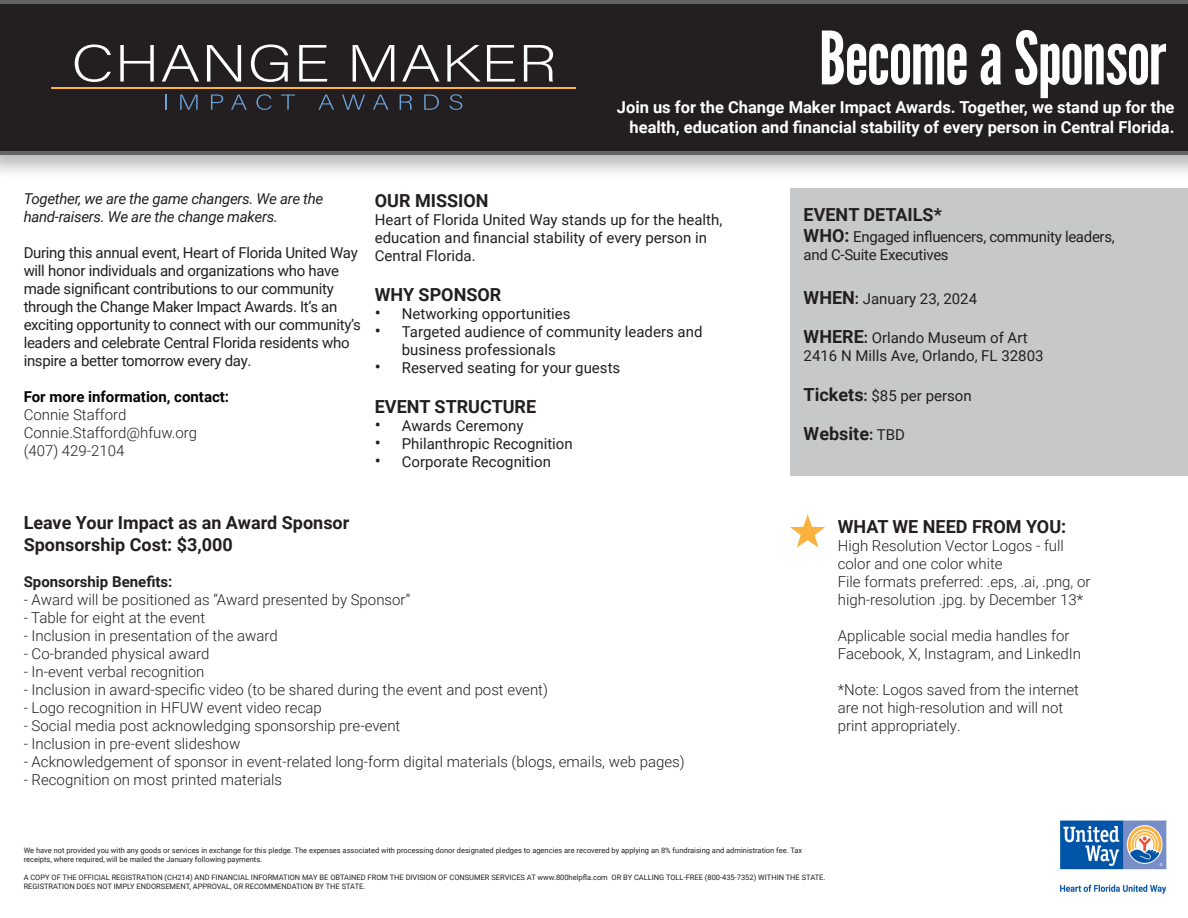
<style>
.page{position:relative;width:1188px;height:918px;background:#fff}
.page>*{position:absolute;margin:0;border:0;box-sizing:border-box;transform-origin:0 0}
.t1{font:73.2px "League Gothic";color:#fff}
.t2{font:700 18px "Roboto";color:#231f20}
.t3{font:700 16.5px/19.8px "Roboto";color:#fff;text-align:right}
.t4{font:300 15px/18px "Roboto";color:#231f20}
.t5{font:15px/18px "Roboto";color:#231f20}
.t6{font:15px/18px "Roboto";letter-spacing:-.02em;color:#231f20}
.t7{font:italic 15px "Roboto";letter-spacing:-.02em;color:#231f20}
.t8{font:700 15px "Roboto";color:#040503}
.t9{font:700 15px "Roboto";color:#231f20}
.t10{font:7.5px/9px "Roboto";color:#231f20}
.s1{font-size:18px}
.s2{font-weight:700;font-size:18px}
.s3{font-weight:700}
.s4{font-size:15px}
.s5{font-weight:400;font-size:15px}
</style>
<div class="page">
<div style="left:0;top:0;width:1188px;height:180px;background:#231f20;opacity:.3"></div>
<svg style="left:0;top:0;width:1188px;height:154px;background:#5b5a5d"></svg>
<div style="left:0;top:4px;width:1188px;height:146px;background:#231f20"></div>
<div style="left:790px;top:189px;width:398px;height:287px;background:#c7c8ca"></div>
<img style="left:1060px;top:820px;width:106px;height:74px">
<svg style="left:790px;top:514px;width:35px;height:34px"></svg>
<svg style="left:75px;top:45px;width:36px;height:37px"></svg>
<svg style="left:120px;top:45px;width:34px;height:37px"></svg>
<svg style="left:162px;top:45px;width:37px;height:37px"></svg>
<svg style="left:207px;top:45px;width:34px;height:37px"></svg>
<svg style="left:251px;top:45px;width:37px;height:37px"></svg>
<svg style="left:299px;top:45px;width:28px;height:37px"></svg>
<svg style="left:353px;top:45px;width:41px;height:37px"></svg>
<svg style="left:402px;top:45px;width:38px;height:37px"></svg>
<svg style="left:447px;top:45px;width:34px;height:37px"></svg>
<svg style="left:487px;top:45px;width:28px;height:37px"></svg>
<svg style="left:524px;top:45px;width:29px;height:37px"></svg>
<svg style="left:165px;top:95px;width:2px;height:15px"></svg>
<svg style="left:180px;top:95px;width:18px;height:15px"></svg>
<svg style="left:211px;top:95px;width:12px;height:15px"></svg>
<svg style="left:231px;top:95px;width:16px;height:15px"></svg>
<svg style="left:256px;top:94px;width:16px;height:16px"></svg>
<svg style="left:281px;top:95px;width:14px;height:15px"></svg>
<svg style="left:319px;top:95px;width:15px;height:15px"></svg>
<svg style="left:342px;top:95px;width:23px;height:15px"></svg>
<svg style="left:373px;top:95px;width:15px;height:15px"></svg>
<svg style="left:400px;top:95px;width:12px;height:15px"></svg>
<svg style="left:424px;top:95px;width:15px;height:15px"></svg>
<svg style="left:449px;top:94px;width:13px;height:16px"></svg>
<hr style="left:52px;top:88px;width:524px;height:1px;background:#ffb238">
<p class="t1" style="left:819px;top:7px;width:349px">Become a Sponsor</p>
<p class="t3" style="left:617px;top:97px;width:559px">Join us for the Change Maker Impact Awards. Together, we stand up for the health, education and financial stability of every person in Central Florida.</p>
<p class="t7" style="left:24px;top:188px;width:301px">Together, we are the game changers. We are the</p>
<p class="t7" style="left:24px;top:206px;width:256px">hand-raisers. We are the change makers.</p>
<p class="t6" style="left:24px;top:243px;width:339px">During this annual event, Heart of Florida United Way will honor individuals and organizations who have made significant contributions to our community through the Change Maker Impact Awards. It’s an exciting opportunity to connect with our community’s leaders and celebrate Central Florida residents who inspire a better tomorrow every day.</p>
<p class="t8" style="left:24px;top:386px;width:207px">For more information, contact:</p>
<p class="t4" style="left:24px;top:405px;width:104px">Connie Stafford</p>
<p class="t4" style="left:24px;top:423px;width:175px">Connie.Stafford@hfuw.org</p>
<p class="t4" style="left:24px;top:441px;width:102px">(407) 429-2104</p>
<p class="t2" style="left:375px;top:188px;width:115px">OUR MISSION</p>
<p class="t5" style="left:375px;top:211px;width:349px">Heart of Florida United Way stands up for the health, education and financial stability of every person in<br>Central Florida.</p>
<p class="t2" style="left:375px;top:282px;width:128px">WHY SPONSOR</p>
<p class="t5" style="left:375px;top:304px;width:197px"><span class="s1">•</span> Networking opportunities</p>
<p class="t5" style="left:402px;top:322px;width:302px;text-indent:-27px"><span class="s1">•</span> Targeted audience of community leaders and business professionals</p>
<p class="t5" style="left:375px;top:358px;width:247px"><span class="s1">•</span> Reserved seating for your guests</p>
<p class="t2" style="left:375px;top:394px;width:163px">EVENT STRUCTURE</p>
<p class="t5" style="left:375px;top:416px;width:150px"><span class="s1">•</span> Awards Ceremony</p>
<p class="t5" style="left:375px;top:434px;width:200px"><span class="s1">•</span> Philanthropic Recognition</p>
<p class="t5" style="left:375px;top:452px;width:178px"><span class="s1">•</span> Corporate Recognition</p>
<p class="t2" style="left:804px;top:202px;width:140px">EVENT DETAILS*</p>
<p class="t6" style="left:804px;top:228px;width:313px"><span class="s2">WHO:</span> Engaged influencers, community leaders, and C-Suite Executives</p>
<p class="t5" style="left:804px;top:289px;width:175px"><span class="s2">WHEN</span><span class="s3">:</span> January 23, 2024</p>
<p class="t5" style="left:804px;top:328px;width:241px"><span class="s2">WHERE</span><span class="s3">:</span> Orlando Museum of Art<br>2416 N Mills Ave, Orlando, FL 32803</p>
<p class="t5" style="left:804px;top:386px;width:170px"><span class="s2">Tickets</span><span class="s3">:</span> $85 per person</p>
<p class="t2" style="left:804px;top:421px;width:103px">Website<span class="s4">:</span> <span class="s5">TBD</span></p>
<p class="t2" style="left:24px;top:510px;width:327px">Leave Your Impact as an Award Sponsor</p>
<p class="t2" style="left:24px;top:532px;width:211px">Sponsorship Cost: $3,000</p>
<p class="t9" style="left:24px;top:571px;width:150px">Sponsorship Benefits:</p>
<p class="t4" style="left:24px;top:590px;width:388px">- Award will be positioned as “Award presented by Sponsor”</p>
<p class="t4" style="left:24px;top:608px;width:183px">- Table for eight at the event</p>
<p class="t4" style="left:24px;top:626px;width:256px">- Inclusion in presentation of the award</p>
<p class="t4" style="left:24px;top:644px;width:187px">- Co-branded physical award</p>
<p class="t4" style="left:24px;top:662px;width:182px">- In-event verbal recognition</p>
<p class="t4" style="left:24px;top:680px;width:526px">- Inclusion in award-specific video (to be shared during the event and post event)</p>
<p class="t4" style="left:24px;top:698px;width:300px">- Logo recognition in HFUW event video recap</p>
<p class="t4" style="left:24px;top:716px;width:378px">- Social media post acknowledging sponsorship pre-event</p>
<p class="t4" style="left:24px;top:734px;width:218px">- Inclusion in pre-event slideshow</p>
<p class="t4" style="left:24px;top:752px;width:663px">- Acknowledgement of sponsor in event-related long-form digital materials (blogs, emails, web pages)</p>
<p class="t4" style="left:24px;top:770px;width:260px">- Recognition on most printed materials</p>
<p class="t2" style="left:838px;top:514px;width:230px">WHAT WE NEED FROM YOU:</p>
<p class="t4" style="left:838px;top:536px;width:228px">High Resolution Vector Logos - full color and one color white</p>
<p class="t4" style="left:838px;top:572px;width:254px">File formats preferred: .eps, .ai, .png, or high-resolution .jpg. by December 13*</p>
<p class="t4" style="left:838px;top:626px;width:245px">Applicable social media handles for<br>Facebook, X, Instagram, and LinkedIn</p>
<p class="t4" style="left:838px;top:680px;width:243px">*Note: Logos saved from the internet are not high-resolution and will not print appropriately.</p>
<p class="t10" style="left:24px;top:845px;width:780px">We have not provided you with any goods or services in exchange for this pledge. The expenses associated with processing donor designated pledges to agencies are recovered by applying an 8% fundraising and administration fee. Tax receipts, where required, will be mailed the January following payments.</p>
<p class="t10" style="left:24px;top:872px;width:803px">A COPY OF THE OFFICIAL REGISTRATION (CH214) AND FINANCIAL INFORMATION MAY BE OBTAINED FROM THE DIVISION OF CONSUMER SERVICES AT www.800helpfla.com OR BY CALLING TOLL-FREE (800-435-7352) WITHIN THE STATE.<br>REGISTRATION DOES NOT IMPLY ENDORSEMENT, APPROVAL, OR RECOMMENDATION BY THE STATE.</p>
</div>
